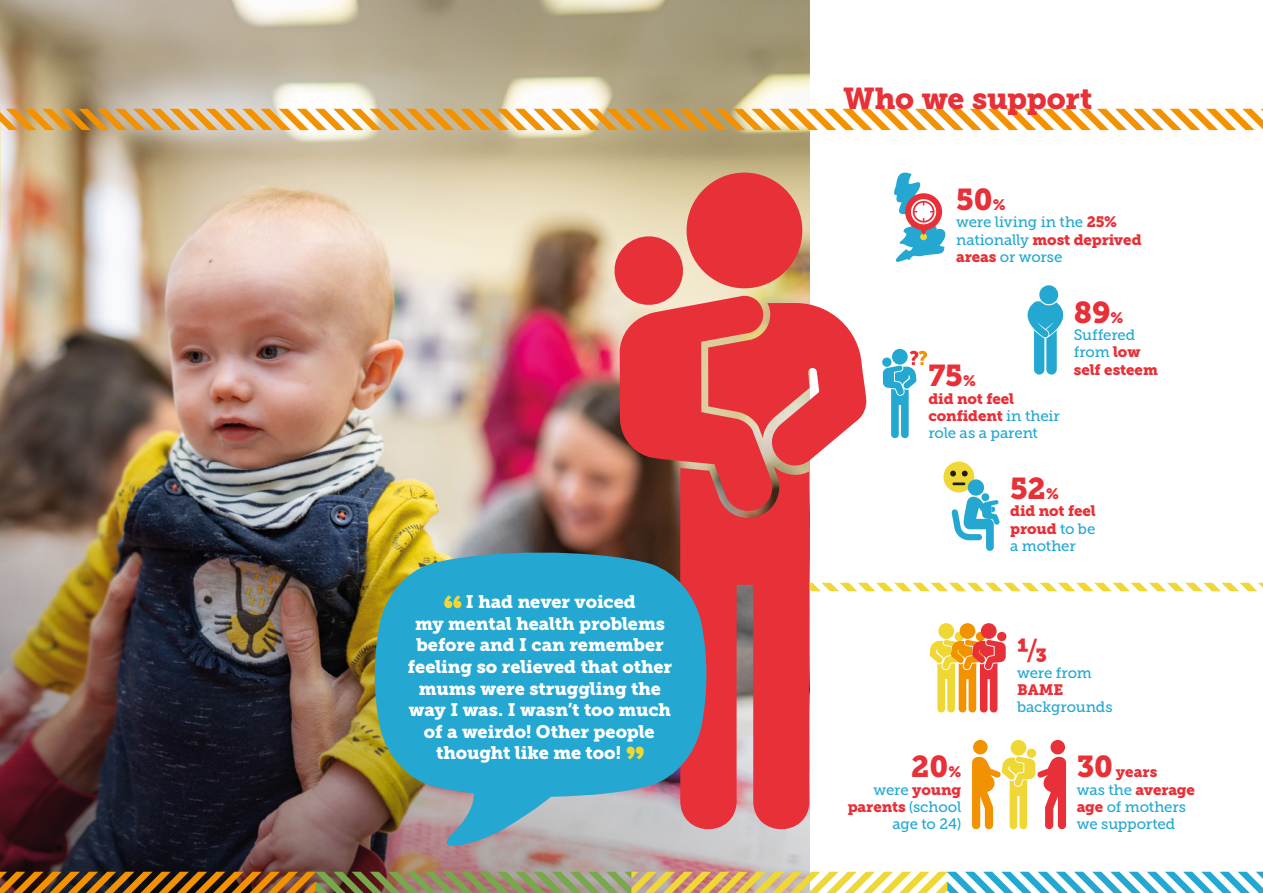
<style>
.page{position:relative;width:1263px;height:893px;background:#fff}
.page>*{position:absolute;margin:0;border:0;box-sizing:border-box;transform-origin:0 0}
.t1{font:30px "Museo Slab 900";letter-spacing:-.01em;color:#e73037}
.t2{font:30px "Museo Slab 500";color:#e73037}
.t3{font:18px "Museo Slab 900";letter-spacing:-.005em;color:#fff}
.t4{font:15px/17.2px "Museo Slab 900";letter-spacing:-.01em;color:#e73037}
.t5{font:15px/17.2px "Museo Slab 500";letter-spacing:-.01em;color:#24a8d2}
.s1{font-size:15px}
.s2{font-family:"Museo Slab 900";color:#e73037}
.s3{font-family:"Museo Slab 500";color:#24a8d2}
.s4{font-family:"Museo Slab 900"}
.s5{font-size:30px}
</style>
<div class="page">
<img style="left:0;top:0;width:809px;height:872px">
<svg style="left:0;top:872px;width:1263px;height:21px"></svg>
<svg style="left:0;top:109px;width:1263px;height:21px"></svg>
<svg style="left:894px;top:172px;width:52px;height:90px"></svg>
<div style="left:938px;top:623px;width:16px;height:16px;background:#efd736;border-radius:50%"></div>
<div style="left:960px;top:623px;width:15px;height:16px;background:#f39200;border-radius:50%"></div>
<div style="left:981px;top:623px;width:16px;height:16px;background:#e73037;border-radius:50%"></div>
<svg style="left:929px;top:631px;width:78px;height:82px"></svg>
<svg style="left:1027px;top:285px;width:36px;height:90px"></svg>
<svg style="left:892px;top:349px;width:16px;height:16px"></svg>
<svg style="left:882px;top:351px;width:45px;height:88px"></svg>
<svg style="left:867px;top:583px;width:396px;height:8px"></svg>
<div style="left:943px;top:462px;width:31px;height:30px;background:#efd736;border-radius:50%"></div>
<svg style="left:950px;top:471px;width:6px;height:5px"></svg>
<svg style="left:962px;top:471px;width:6px;height:5px"></svg>
<svg style="left:954px;top:482px;width:10px;height:3px"></svg>
<div style="left:968px;top:479px;width:16px;height:17px;background:#24a8d2;border-radius:50%"></div>
<svg style="left:951px;top:493px;width:49px;height:58px"></svg>
<div style="left:686px;top:173px;width:116px;height:115px;background:#e73037;border-radius:50%"></div>
<svg style="left:648px;top:303px;width:219px;height:536px;fill:#e73037"></svg>
<svg style="left:611px;top:233px;width:164px;height:281px;background:#d94e4c"></svg>
<svg style="left:972px;top:740px;width:94px;height:90px"></svg>
<svg style="left:373px;top:549px;width:335px;height:308px;background:#4c9fb7"></svg>
<svg style="left:444px;top:595px;width:17px;height:13px"></svg>
<svg style="left:626px;top:746px;width:18px;height:13px"></svg>
<p class="t3" style="left:466px;top:591px;width:171px">I had never voiced</p>
<p class="t3" style="left:415px;top:613px;width:252px">my mental health problems</p>
<p class="t3" style="left:416px;top:635px;width:249px">before and I can remember</p>
<p class="t3" style="left:408px;top:656px;width:265px">feeling so relieved that other</p>
<p class="t3" style="left:419px;top:678px;width:244px">mums were struggling the</p>
<p class="t3" style="left:409px;top:699px;width:264px">way I was. I wasn’t too much</p>
<p class="t3" style="left:424px;top:721px;width:232px">of a weirdo! Other people</p>
<p class="t3" style="left:436px;top:743px;width:186px">thought like me too!</p>
<h1 class="t1" style="left:843px;top:81px;width:250px">Who we support</h1>
<h1 class="t1" style="left:956px;top:182px;width:51px">50<span class="s1">%</span></h1>
<p class="t5" style="left:956px;top:214px;width:163px">were living in the <span class="s2">25%</span></p>
<p class="t4" style="left:956px;top:231px;width:187px"><span class="s3">nationally</span> most deprived</p>
<p class="t5" style="left:956px;top:248px;width:108px"><span class="s2">areas</span> or worse</p>
<h1 class="t1" style="left:1074px;top:295px;width:51px">89<span class="s1">%</span></h1>
<p class="t5" style="left:1074px;top:326px;width:68px">Suffered from <span class="s2">low</span></p>
<p class="t4" style="left:1074px;top:361px;width:86px">self esteem</p>
<h1 class="t1" style="left:928px;top:358px;width:49px">75<span class="s1">%</span></h1>
<p class="t4" style="left:928px;top:390px;width:133px">did not feel confident <span class="s3">in their</span></p>
<p class="t5" style="left:928px;top:424px;width:111px">role as a parent</p>
<h1 class="t1" style="left:1010px;top:471px;width:50px">52<span class="s1">%</span></h1>
<p class="t4" style="left:1010px;top:503px;width:87px">did not feel proud <span class="s3">to be</span></p>
<p class="t5" style="left:1010px;top:537px;width:67px">a mother</p>
<h1 class="t1" style="left:911px;top:749px;width:52px">20<span class="s1">%</span></h1>
<p class="t4" style="left:848px;top:781px;width:115px;text-align:right"><span class="s3">were</span> young parents <span class="s3">(school</span></p>
<p class="t5" style="left:892px;top:815px;width:70px">age to 24)</p>
<h1 class="t1" style="left:1017px;top:619px;width:13px">₁</h1>
<h1 class="t2" style="left:1026px;top:634px;width:23px">/<span class="s4">₃</span></h1>
<p class="t5" style="left:1017px;top:664px;width:76px">were from</p>
<p class="t4" style="left:1017px;top:681px;width:48px">BAME</p>
<p class="t5" style="left:1017px;top:699px;width:97px">backgrounds</p>
<p class="t4" style="left:1077px;top:764px;width:120px"><span class="s5">30</span> years<br><span class="s3">was the</span> average</p>
<p class="t5" style="left:1077px;top:798px;width:111px"><span class="s2">age</span> of mothers we supported</p>
</div>
